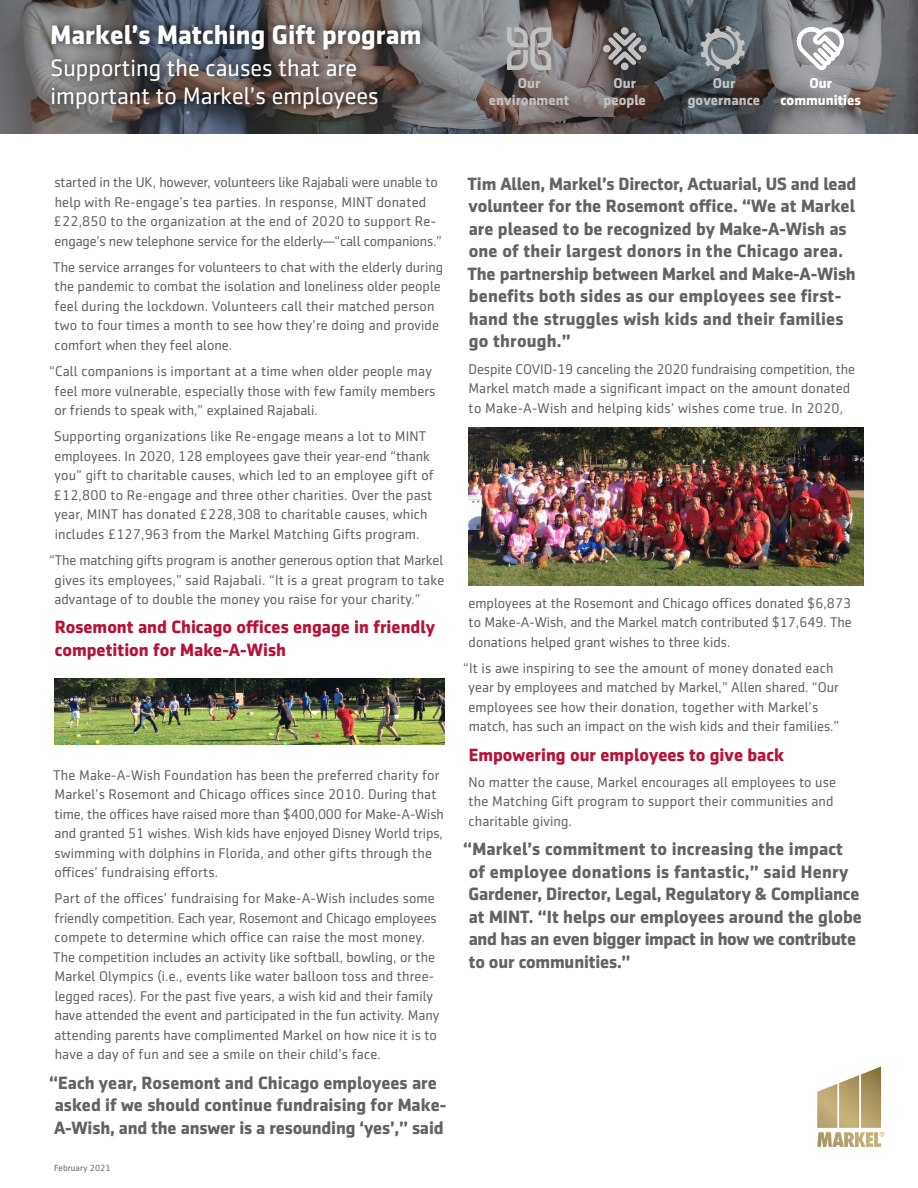
<style>
.page{position:relative;width:918px;height:1188px;background:#fff}
.page>*{position:absolute;margin:0;border:0;box-sizing:border-box;transform-origin:0 0}
.t1{font:700 27px "Sentico Sans DT";color:#fff}
.t2{font:24px/28.5px "Sentico Sans DT";color:#fff}
.t3{font:700 18px/22.5px "Sentico Sans DT";color:#616365}
.t4{font:700 18px/22.5px "Sentico Sans DT";color:#b71234}
.t5{font:700 14.4px/17.2px "Sentico Sans DT";color:#c2c1c1;text-align:center}
.t6{font:700 14.4px/17.2px "Sentico Sans DT";color:#fff;text-align:center}
.t7{font:14.25px/19.5px "Sentico Sans DT";letter-spacing:.005em;color:#616365}
.t8{font:9px "Sentico Sans DT";letter-spacing:.01em;color:#616466}
</style>
<div class="page">
<img style="left:0;top:0;width:918px;height:134px">
<svg style="left:817px;top:1066px;width:67px;height:81px"></svg>
<img style="left:54px;top:679px;width:390px;height:65px">
<img style="left:468px;top:428px;width:396px;height:158px">
<div style="left:48px;top:17px;width:384px;height:100px;background:#000;opacity:.67"></div>
<svg style="left:505px;top:25px;width:48px;height:83px"></svg>
<svg style="left:701px;top:26px;width:44px;height:45px"></svg>
<svg style="left:791px;top:25px;width:53px;height:49px"></svg>
<svg style="left:604px;top:28px;width:42px;height:41px"></svg>
<div style="left:603px;top:45px;width:8px;height:7px;background:#c2c1c1;border-radius:50%"></div>
<h1 class="t1" style="left:51px;top:19px;width:373px">Markel’s Matching Gift program</h1>
<h2 class="t2" style="left:51px;top:53px;width:329px">Supporting the causes that are important to Markel’s employees</h2>
<p class="t5" style="left:489px;top:74px;width:82px">Our environment</p>
<p class="t5" style="left:688px;top:74px;width:74px">Our governance</p>
<p class="t6" style="left:780px;top:74px;width:82px">Our communities</p>
<p class="t5" style="left:603px;top:74px;width:44px">Our people</p>
<p class="t7" style="left:54px;top:173px;width:390px">started in the UK, however, volunteers like Rajabali were unable to help with Re-engage’s tea parties. In response, MINT donated £22,850 to the organization at the end of 2020 to support Re&shy;engage’s new telephone service for the elderly—“call companions.”</p>
<p class="t7" style="left:53px;top:257px;width:391px">The service arranges for volunteers to chat with the elderly during the pandemic to combat the isolation and loneliness older people feel during the lockdown. Volunteers call their matched person two to four times a month to see how they’re doing and provide comfort when they feel alone.</p>
<p class="t7" style="left:54px;top:362px;width:383px;text-indent:-5px">“Call companions is important at a time when older people may feel more vulnerable, especially those with few family members or friends to speak with,” explained Rajabali.</p>
<p class="t7" style="left:54px;top:427px;width:382px">Supporting organizations like Re-engage means a lot to MINT employees. In 2020, 128 employees gave their year-end “thank you” gift to charitable causes, which led to an employee gift of £12,800 to Re-engage and three other charities. Over the past year, MINT has donated £228,308 to charitable causes, which includes £127,963 from the Markel Matching Gifts program.</p>
<p class="t7" style="left:54px;top:551px;width:391px;text-align:justify;text-indent:-5px">“The matching gifts program is another generous option that Markel gives its employees,” said Rajabali. “It is a great program to take advantage of to double the money you raise for your charity.”</p>
<p class="t4" style="left:55px;top:616px;width:382px">Rosemont and Chicago offices engage in friendly competition for Make-A-Wish</p>
<p class="t7" style="left:53px;top:765px;width:392px">The Make-A-Wish Foundation has been the preferred charity for Markel’s Rosemont and Chicago offices since 2010. During that time, the offices have raised more than $400,000 for Make-A-Wish and granted 51 wishes. Wish kids have enjoyed Disney World trips, swimming with dolphins in Florida, and other gifts through the offices’ fundraising efforts.</p>
<p class="t7" style="left:53px;top:889px;width:387px">Part of the offices’ fundraising for Make-A-Wish includes some friendly competition. Each year, Rosemont and Chicago employees compete to determine which office can raise the most money.<br>The competition includes an activity like softball, bowling, or the Markel Olympics (i.e., events like water balloon toss and three&shy;legged races). For the past five years, a wish kid and their family have attended the event and participated in the fun activity. Many attending parents have complimented Markel on how nice it is to have a day of fun and see a smile on their child’s face.</p>
<p class="t3" style="left:49px;top:1071px;width:399px">“Each year, Rosemont and Chicago employees are asked if we should continue fundraising for Make-<br>A-Wish, and the answer is a resounding ‘yes’,” said</p>
<p class="t8" style="left:54px;top:1163px;width:58px">February 2021</p>
<p class="t3" style="left:468px;top:172px;width:390px">Tim Allen, Markel’s Director, Actuarial, US and lead volunteer for the Rosemont office. “We at Markel are pleased to be recognized by Make-A-Wish as one of their largest donors in the Chicago area.<br>The partnership between Markel and Make-A-Wish benefits both sides as our employees see first&shy;hand the struggles wish kids and their families go through.”</p>
<p class="t7" style="left:468px;top:359px;width:388px">Despite COVID-19 canceling the 2020 fundraising competition, the<br>Markel match made a significant impact on the amount donated to Make-A-Wish and helping kids’ wishes come true. In 2020,</p>
<p class="t7" style="left:468px;top:593px;width:385px;text-align:justify">employees at the Rosemont and Chicago offices donated $6,873 to Make-A-Wish, and the Markel match contributed $17,649. The donations helped grant wishes to three kids.</p>
<p class="t7" style="left:468px;top:658px;width:372px;text-indent:-5px">“It is awe inspiring to see the amount of money donated each year by employees and matched by Markel,” Allen shared. “Our employees see how their donation, together with Markel’s match, has such an impact on the wish kids and their families.”</p>
<p class="t4" style="left:469px;top:743px;width:317px">Empowering our employees to give back</p>
<p class="t7" style="left:469px;top:772px;width:369px">No matter the cause, Markel encourages all employees to use the Matching Gift program to support their communities and charitable giving.</p>
<p class="t3" style="left:463px;top:838px;width:400px">“Markel’s commitment to increasing the impact of employee donations is fantastic,” said Henry Gardener, Director, Legal, Regulatory &amp; Compliance at MINT. “It helps our employees around the globe and has an even bigger impact in how we contribute to our communities.”</p>
</div>
